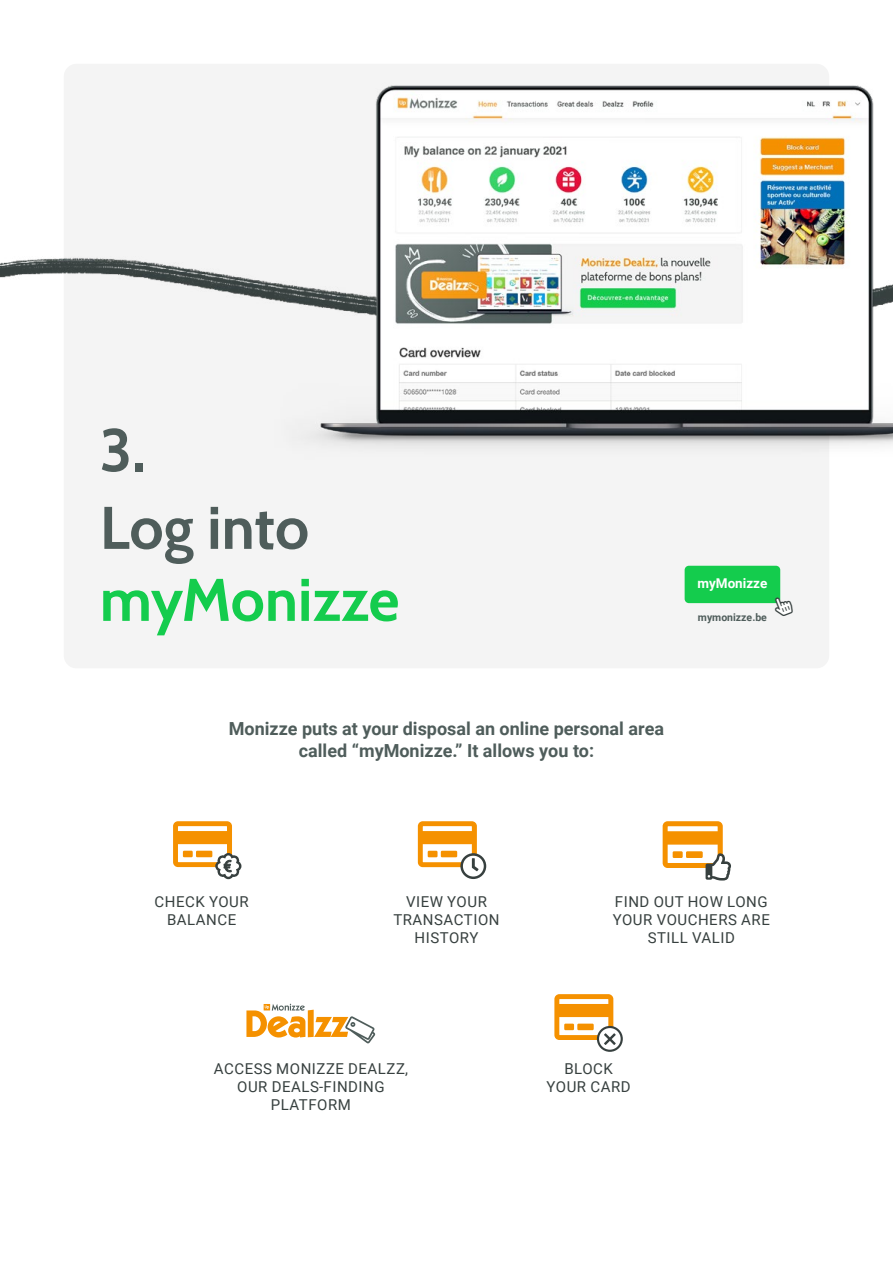
<style>
.page{position:relative;width:893px;height:1263px;background:#fff}
.page>*{position:absolute;margin:0;border:0;box-sizing:border-box;transform-origin:0 0}
.t1{font:60px "Cabin";color:#4f5d5b}
.t2{font:60px "Cabin";letter-spacing:-.005em;color:#14cc4d}
.t3{font:700 18px/21.6px "Roboto";color:#4f5d5b;text-align:center}
.t4{font:15px/18px "Roboto";letter-spacing:.035em;color:#37403f;text-align:center}
.t5{font:700 13.5px "Roboto";color:#fff}
.t6{font:700 10.5px "Roboto";color:#4f5d5b}
</style>
<div class="page">
<div style="left:64px;top:64px;width:765px;height:604px;background:#f4f4f4;border-radius:13px"></div>
<div style="left:685px;top:566px;width:95px;height:37px;background:#14cc4d;border-radius:4px"></div>
<img style="left:0;top:258px;width:250px;height:38px">
<img style="left:250px;top:85px;width:643px;height:364px">
<svg style="left:173px;top:821px;width:68px;height:58px"></svg>
<svg style="left:418px;top:821px;width:68px;height:58px"></svg>
<svg style="left:663px;top:821px;width:68px;height:59px"></svg>
<svg style="left:598px;top:1027px;width:23px;height:23px"></svg>
<svg style="left:554px;top:994px;width:62px;height:51px"></svg>
<div style="left:597px;top:1026px;width:26px;height:26px;border:2px solid #37403f;border-radius:50%"></div>
<svg style="left:246px;top:1003px;width:129px;height:40px"></svg>
<svg style="left:771px;top:594px;width:21px;height:21px"></svg>
<h1 class="t1" style="left:100px;top:403px;width:47px">3.</h1>
<h1 class="t1" style="left:100px;top:481px;width:211px">Log into</h1>
<h1 class="t2" style="left:100px;top:553px;width:301px">myMonizze</h1>
<p class="t5" style="left:697px;top:574px;width:72px">myMonizze</p>
<p class="t6" style="left:698px;top:610px;width:71px">mymonizze.be</p>
<p class="t3" style="left:229px;top:717px;width:437px">Monizze puts at your disposal an online personal area called “myMonizze.” It allows you to:</p>
<p class="t4" style="left:155px;top:892px;width:96px">CHECK YOUR<br>BALANCE</p>
<p class="t4" style="left:393px;top:892px;width:108px">VIEW YOUR<br>TRANSACTION<br>HISTORY</p>
<p class="t4" style="left:613px;top:892px;width:159px">FIND OUT HOW LONG<br>YOUR VOUCHERS ARE<br>STILL VALID</p>
<p class="t4" style="left:214px;top:1059px;width:196px">ACCESS MONIZZE DEALZZ,<br>OUR DEALS-FINDING<br>PLATFORM</p>
<p class="t4" style="left:547px;top:1059px;width:86px">BLOCK<br>YOUR CARD</p>
</div>
